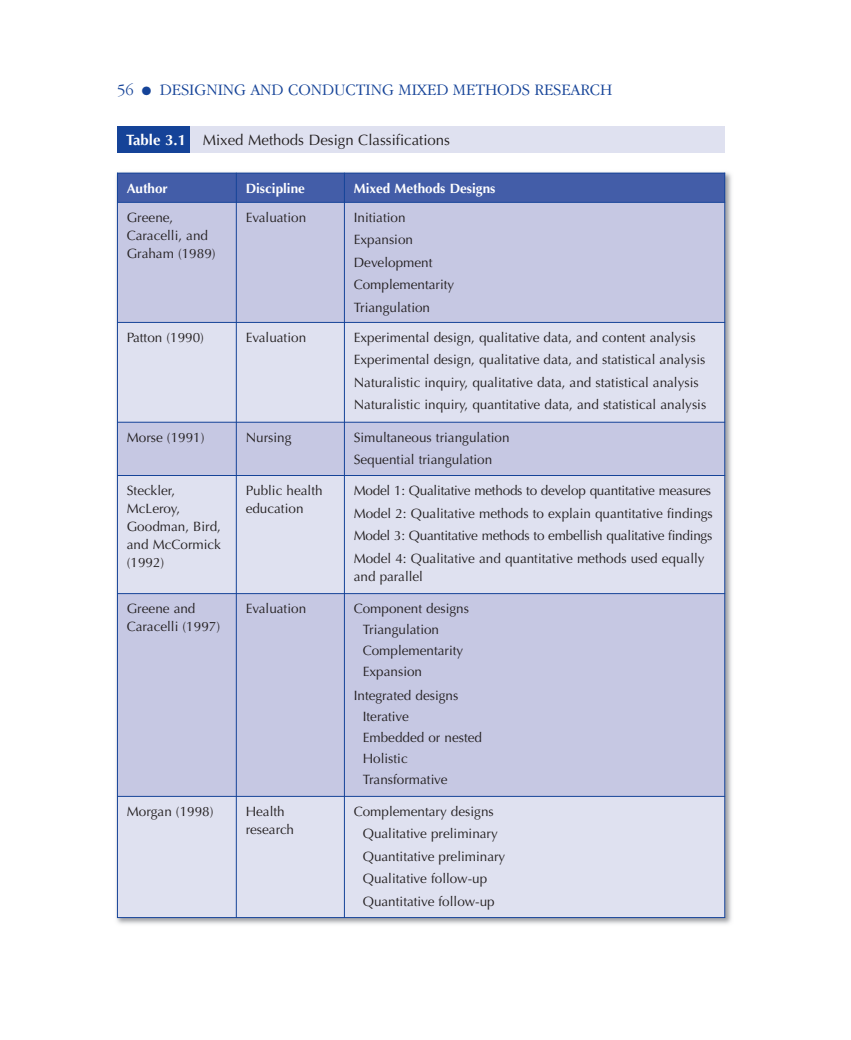
<style>
.page{position:relative;width:851px;height:1040px;background:#fff}
.page>*{position:absolute;margin:0;border:0;box-sizing:border-box;transform-origin:0 0}
.t1{font:300 16.5px "Garamond IT Cby BT";color:#154398}
.t2{font:15px "Optima";color:#231f20}
.t3{font:13.5px/22.5px "Optima";color:#231f20}
.t4{font:700 13.5px "Optima";color:#fff}
.s1{font-weight:700;color:#fff}
</style>
<div class="page">
<div style="left:117px;top:126px;width:74px;height:26px;background:#154398"></div>
<div style="left:191px;top:126px;width:534px;height:26px;background:#dfe1f0"></div>
<img style="left:116px;top:172px;width:616px;height:752px">
<div style="left:117px;top:173px;width:119px;height:29px;background:#435da8"></div>
<div style="left:236px;top:173px;width:108px;height:29px;background:#435da8"></div>
<div style="left:344px;top:173px;width:381px;height:29px;background:#435da8"></div>
<div style="left:117px;top:202px;width:119px;height:120px;background:#c6c8e3"></div>
<div style="left:236px;top:202px;width:108px;height:120px;background:#c6c8e3"></div>
<div style="left:344px;top:202px;width:381px;height:120px;background:#c6c8e3"></div>
<div style="left:117px;top:322px;width:119px;height:100px;background:#dfe1f0"></div>
<div style="left:236px;top:322px;width:108px;height:100px;background:#dfe1f0"></div>
<div style="left:344px;top:322px;width:381px;height:100px;background:#dfe1f0"></div>
<div style="left:117px;top:422px;width:119px;height:53px;background:#c6c8e3"></div>
<div style="left:236px;top:422px;width:108px;height:53px;background:#c6c8e3"></div>
<div style="left:344px;top:422px;width:381px;height:53px;background:#c6c8e3"></div>
<div style="left:117px;top:475px;width:119px;height:118px;background:#dfe1f0"></div>
<div style="left:236px;top:475px;width:108px;height:118px;background:#dfe1f0"></div>
<div style="left:344px;top:475px;width:381px;height:118px;background:#dfe1f0"></div>
<div style="left:117px;top:593px;width:119px;height:203px;background:#c6c8e3"></div>
<div style="left:236px;top:593px;width:108px;height:203px;background:#c6c8e3"></div>
<div style="left:344px;top:593px;width:381px;height:203px;background:#c6c8e3"></div>
<div style="left:117px;top:796px;width:119px;height:122px;background:#dfe1f0"></div>
<div style="left:236px;top:796px;width:108px;height:122px;background:#dfe1f0"></div>
<div style="left:344px;top:796px;width:381px;height:122px;background:#dfe1f0"></div>
<hr style="left:117px;top:173px;width:1px;height:745px;background:#154398">
<hr style="left:236px;top:173px;width:1px;height:745px;background:#154398">
<hr style="left:344px;top:173px;width:1px;height:745px;background:#154398">
<hr style="left:724px;top:173px;width:1px;height:745px;background:#154398">
<hr style="left:117px;top:173px;width:608px;height:1px;background:#154398">
<hr style="left:117px;top:202px;width:608px;height:1px;background:#154398">
<hr style="left:117px;top:322px;width:608px;height:1px;background:#154398">
<hr style="left:117px;top:422px;width:608px;height:1px;background:#154398">
<hr style="left:117px;top:475px;width:608px;height:1px;background:#154398">
<hr style="left:117px;top:593px;width:608px;height:1px;background:#154398">
<hr style="left:117px;top:796px;width:608px;height:1px;background:#154398">
<hr style="left:117px;top:917px;width:608px;height:1px;background:#154398">
<p class="t1" style="left:117px;top:84px;width:497px">56 ● DESIGNING AND CONDUCTING MIXED METHODS RESEARCH</p>
<p class="t2" style="left:126px;top:134px;width:325px"><span class="s1">Table 3.1</span> Mixed Methods Design Classifications</p>
<p class="t4" style="left:127px;top:182px;width:43px">Author</p>
<p class="t4" style="left:246px;top:182px;width:61px">Discipline</p>
<p class="t4" style="left:354px;top:182px;width:143px">Mixed Methods Designs</p>
<p class="t3" style="left:127px;top:210px;width:90px;line-height:18px">Greene,<br>Caracelli, and<br>Graham (1989)</p>
<p class="t3" style="left:246px;top:207px;width:62px">Evaluation</p>
<p class="t3" style="left:354px;top:207px;width:102px">Initiation<br>Expansion<br>Development<br>Complementarity<br>Triangulation</p>
<p class="t3" style="left:127px;top:327px;width:79px">Patton (1990)</p>
<p class="t3" style="left:246px;top:327px;width:62px">Evaluation</p>
<p class="t3" style="left:354px;top:327px;width:354px">Experimental design, qualitative data, and content analysis Experimental design, qualitative data, and statistical analysis Naturalistic inquiry, qualitative data, and statistical analysis Naturalistic inquiry, quantitative data, and statistical analysis</p>
<p class="t3" style="left:127px;top:427px;width:79px">Morse (1991)</p>
<p class="t3" style="left:246px;top:427px;width:47px">Nursing</p>
<p class="t3" style="left:354px;top:427px;width:157px">Simultaneous triangulation<br>Sequential triangulation</p>
<p class="t3" style="left:127px;top:483px;width:96px;line-height:18px">Steckler,<br>McLeroy,<br>Goodman, Bird, and McCormick (1992)</p>
<p class="t3" style="left:246px;top:483px;width:78px;line-height:18px">Public health education</p>
<p class="t3" style="left:354px;top:480px;width:360px">Model 1: Qualitative methods to develop quantitative measures Model 2: Qualitative methods to explain quantitative findings Model 3: Quantitative methods to embellish qualitative findings Model 4: Qualitative and quantitative methods used equally</p>
<p class="t3" style="left:354px;top:566px;width:71px">and parallel</p>
<p class="t3" style="left:127px;top:601px;width:95px;line-height:18px">Greene and<br>Caracelli (1997)</p>
<p class="t3" style="left:246px;top:598px;width:62px">Evaluation</p>
<p class="t3" style="left:363px;top:599px;width:108px;line-height:21px;text-indent:-9px">Component designs<br>Triangulation<br>Complementarity<br>Expansion</p>
<p class="t3" style="left:363px;top:686px;width:121px;line-height:21px;text-indent:-9px">Integrated designs<br>Iterative<br>Embedded or nested<br>Holistic<br>Transformative</p>
<p class="t3" style="left:127px;top:801px;width:88px">Morgan (1998)</p>
<p class="t3" style="left:246px;top:803px;width:50px;line-height:18px">Health research</p>
<p class="t3" style="left:363px;top:801px;width:144px;text-indent:-9px">Complementary designs<br>Qualitative preliminary<br>Quantitative preliminary<br>Qualitative follow-up<br>Quantitative follow-up</p>
</div>
